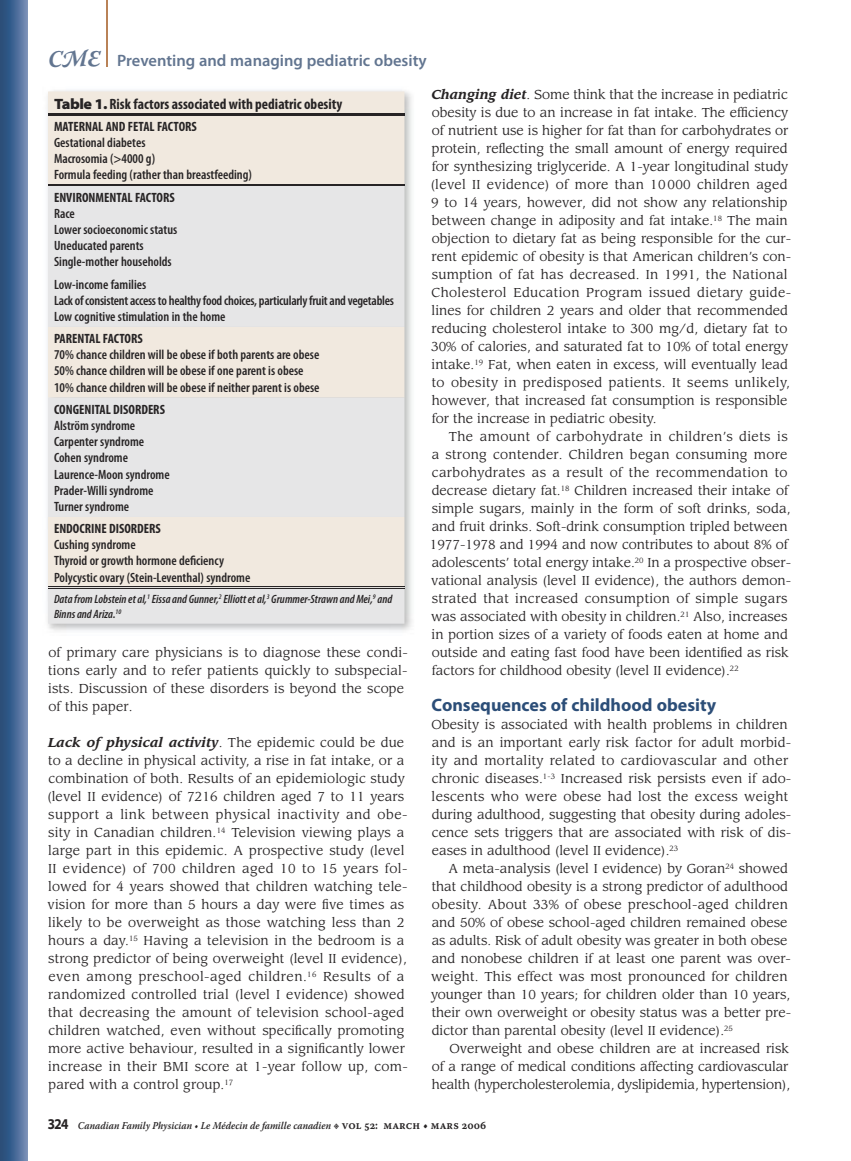
<style>
.page{position:relative;width:851px;height:1161px;background:#fff}
.page>*{position:absolute;margin:0;border:0;box-sizing:border-box;transform-origin:0 0}
.t1{font:700 18px "Myriad Pro";color:#2c4e78}
.t2{font:600 16.5px "Myriad Pro";color:#627590}
.t3{font:700 condensed 15px "Myriad Pro";color:#272425}
.t4{font:600 condensed 13.5px/16.2px "Myriad Pro";color:#272425}
.t5{font:600 condensed 13.5px/16.2px "Myriad Pro";letter-spacing:-.02em;color:#272425}
.t6{font:700 condensed 13.5px "Myriad Pro";color:#272425}
.t7{font:12.75px/18px "Leawood";letter-spacing:.005em;color:#272425}
.t8{font:italic 600 condensed 12px/15px "Myriad Pro";color:#272425}
.t9{font:italic 600 10.5px "Warnock Pro";color:#272425;scale:.9 1}
.s1{font-family:"Warnock Pro";font-weight:700;font-style:italic;font-size:22.5px}
.s2{font-weight:900;font-stretch:semi-expanded}
.s3{font-weight:700;font-style:italic}
.s4{font-family:"Myriad Pro";font-weight:700;font-style:normal;font-size:15px}
.s5{font-family:"Warnock Pro Capt";font-weight:400;font-style:normal;font-size:12px}
.s6{font-family:"Warnock Pro Semibold Capt";font-weight:400;font-style:normal;font-size:12px}
</style>
<div class="page">
<svg style="left:0;top:0;width:27px;height:1161px;background:#456793"></svg>
<hr style="left:106px;top:0;width:2px;height:67px;background:#b98257">
<img style="left:47px;top:90px;width:365px;height:541px">
<div style="left:48px;top:92px;width:356px;height:93px;background:#f1e9df"></div>
<svg style="left:48px;top:186px;width:356px;height:438px;background:#e8e6e3"></svg>
<hr style="left:48px;top:113px;width:356px;height:3px;background:#272425">
<hr style="left:48px;top:185px;width:356px;height:1px;background:#272425">
<hr style="left:48px;top:586px;width:356px;height:1px;background:#272425">
<hr style="left:48px;top:589px;width:356px;height:1px;background:#272425">
<p class="t2" style="left:48px;top:51px;width:380px"><span class="s1">CME</span> Preventing and managing pediatric obesity</p>
<p class="t3" style="left:54px;top:95px;width:290px"><span class="s2">Table 1.</span> Risk factors associated with pediatric obesity</p>
<p class="t6" style="left:54px;top:119px;width:144px">MATERNAL AND FETAL FACTORS</p>
<p class="t4" style="left:54px;top:135px;width:199px">Gestational diabetes<br>Macrosomia (&gt;4000 g)<br>Formula feeding (rather than breastfeeding)</p>
<p class="t6" style="left:54px;top:190px;width:122px">ENVIRONMENTAL FACTORS</p>
<p class="t4" style="left:54px;top:205px;width:125px">Race<br>Lower socioeconomic status<br>Uneducated parents<br>Single-mother households</p>
<p class="t5" style="left:54px;top:276px;width:341px">Low-income families<br>Lack of consistent access to healthy food choices, particularly fruit and vegetables<br>Low cognitive stimulation in the home</p>
<p class="t6" style="left:54px;top:331px;width:90px">PARENTAL FACTORS</p>
<p class="t4" style="left:54px;top:347px;width:267px">70% chance children will be obese if both parents are obese<br>50% chance children will be obese if one parent is obese<br>10% chance children will be obese if neither parent is obese</p>
<p class="t6" style="left:54px;top:402px;width:112px">CONGENITAL DISORDERS</p>
<p class="t4" style="left:54px;top:418px;width:117px">Alström syndrome<br>Carpenter syndrome<br>Cohen syndrome<br>Laurence-Moon syndrome<br>Prader-Willi syndrome<br>Turner syndrome</p>
<p class="t6" style="left:54px;top:521px;width:108px">ENDOCRINE DISORDERS</p>
<p class="t4" style="left:54px;top:537px;width:198px">Cushing syndrome<br>Thyroid or growth hormone deficiency<br>Polycystic ovary (Stein-Leventhal) syndrome</p>
<p class="t8" style="left:54px;top:592px;width:340px">Data from Lobstein et al,<sup>1</sup> Eissa and Gunner,<sup>2</sup> Elliott et al,<sup>3</sup> Grummer-Strawn and Mei,<sup>9</sup> and<br>Binns and Ariza.<sup>10</sup></p>
<p class="t7" style="left:48px;top:644px;width:361px">of primary care physicians is to diagnose these condi&shy;tions early and to refer patients quickly to subspecial&shy;ists. Discussion of these disorders is beyond the scope of this paper.</p>
<p class="t7" style="left:47px;top:734px;width:362px"><span class="s3">Lack of physical activity</span>. The epidemic could be due to a decline in physical activity, a rise in fat intake, or a combination of both. Results of an epidemiologic study (level II evidence) of 7216 children aged 7 to 11 years support a link between physical inactivity and obe&shy;sity in Canadian children.<sup>14</sup> Television viewing plays a large part in this epidemic. A prospective study (level II evidence) of 700 children aged 10 to 15 years fol&shy;lowed for 4 years showed that children watching tele&shy;vision for more than 5 hours a day were five times as likely to be overweight as those watching less than 2 hours a day.<sup>15</sup> Having a television in the bedroom is a strong predictor of being overweight (level II evidence), even among preschool-aged children.<sup>16</sup> Results of a randomized controlled trial (level I evidence) showed that decreasing the amount of television school-aged children watched, even without specifically promoting more active behaviour, resulted in a significantly lower increase in their BMI score at 1-year follow up, com&shy;pared with a control group.<sup>17</sup></p>
<p class="t7" style="left:430px;top:86px;width:362px"><span class="s3">Changing diet</span>. Some think that the increase in pediatric obesity is due to an increase in fat intake. The efficiency of nutrient use is higher for fat than for carbohydrates or protein, reflecting the small amount of energy required for synthesizing triglyceride. A 1-year longitudinal study (level II evidence) of more than 10 000 children aged 9 to 14 years, however, did not show any relationship between change in adiposity and fat intake.<sup>18</sup> The main objection to dietary fat as being responsible for the cur&shy;rent epidemic of obesity is that American children’s con&shy;sumption of fat has decreased. In 1991, the National Cholesterol Education Program issued dietary guide&shy;lines for children 2 years and older that recommended reducing cholesterol intake to 300 mg/d, dietary fat to 30% of calories, and saturated fat to 10% of total energy intake.<sup>19</sup> Fat, when eaten in excess, will eventually lead to obesity in predisposed patients. It seems unlikely, however, that increased fat consumption is responsible for the increase in pediatric obesity.</p>
<p class="t7" style="left:430px;top:428px;width:363px;text-indent:19px">The amount of carbohydrate in children’s diets is a strong contender. Children began consuming more carbohydrates as a result of the recommendation to decrease dietary fat.<sup>18</sup> Children increased their intake of simple sugars, mainly in the form of soft drinks, soda, and fruit drinks. Soft-drink consumption tripled between 1977-1978 and 1994 and now contributes to about 8% of adolescents’ total energy intake.<sup>20</sup> In a prospective obser&shy;vational analysis (level II evidence), the authors demon&shy;strated that increased consumption of simple sugars was associated with obesity in children.<sup>21</sup> Also, increases in portion sizes of a variety of foods eaten at home and outside and eating fast food have been identified as risk factors for childhood obesity (level II evidence).<sup>22</sup></p>
<h1 class="t1" style="left:431px;top:695px;width:286px">Consequences of childhood obesity</h1>
<p class="t7" style="left:431px;top:716px;width:361px">Obesity is associated with health problems in children and is an important early risk factor for adult morbid&shy;ity and mortality related to cardiovascular and other chronic diseases.<sup>1-3</sup> Increased risk persists even if ado&shy;lescents who were obese had lost the excess weight during adulthood, suggesting that obesity during adoles&shy;cence sets triggers that are associated with risk of dis&shy;eases in adulthood (level II evidence).<sup>23</sup></p>
<p class="t7" style="left:431px;top:860px;width:361px;text-indent:17px">A meta-analysis (level I evidence) by Goran<sup>24</sup> showed that childhood obesity is a strong predictor of adulthood obesity. About 33% of obese preschool-aged children and 50% of obese school-aged children remained obese as adults. Risk of adult obesity was greater in both obese and nonobese children if at least one parent was over&shy;weight. This effect was most pronounced for children younger than 10 years; for children older than 10 years, their own overweight or obesity status was a better pre&shy;dictor than parental obesity (level II evidence).<sup>25</sup></p>
<p class="t7" style="left:432px;top:1040px;width:360px;text-indent:18px">Overweight and obese children are at increased risk of a range of medical conditions affecting cardiovascular health (hypercholesterolemia, dyslipidemia, hypertension),</p>
<p class="t9" style="left:48px;top:1119px;width:488px"><span class="s4">324</span> Canadian Family Physician • Le Médecin de famille canadien <span class="s5">d</span> <span class="s6">VOL 52: MARCH • MARS 2006</span></p>
</div>
